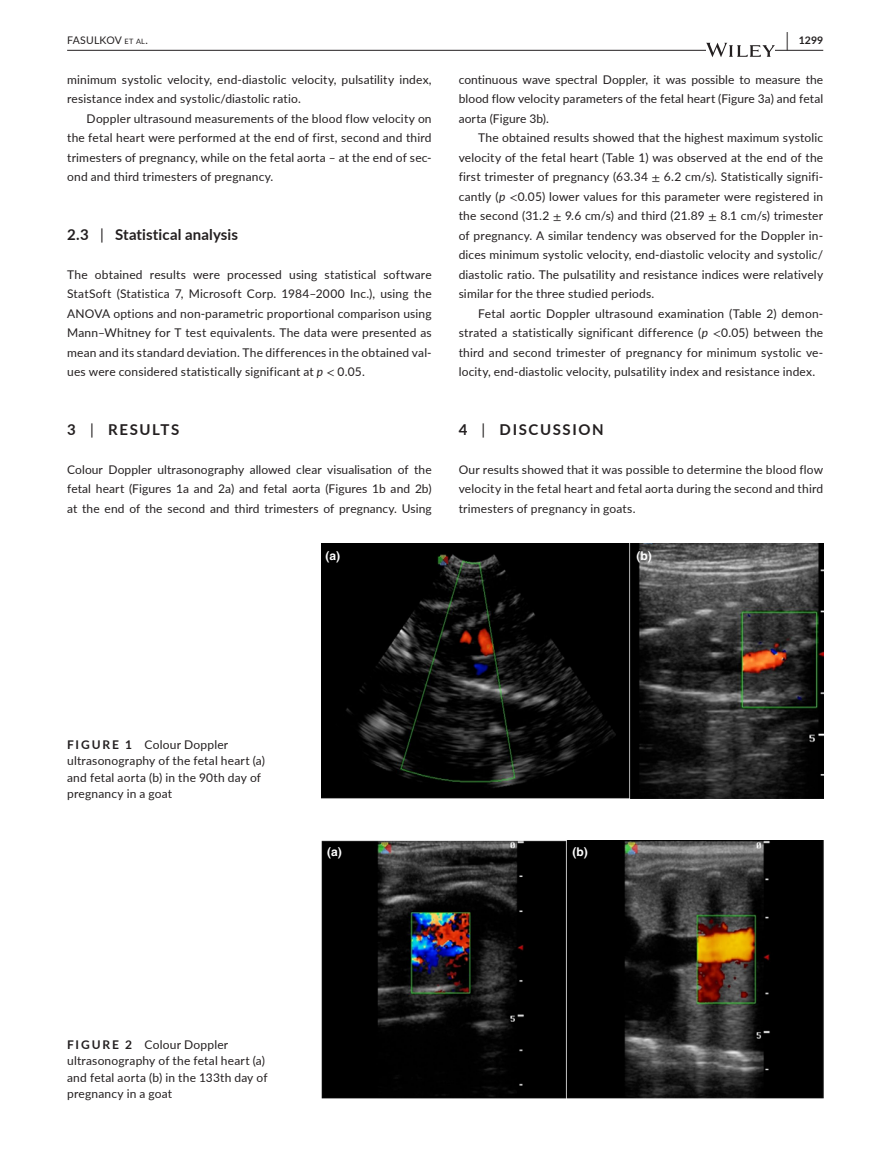
<style>
.page{position:relative;width:893px;height:1174px;background:#fff}
.page>*{position:absolute;margin:0;border:0;box-sizing:border-box;transform-origin:0 0}
.t1{font:700 19.5px "Lato";color:#231f20;scale:.48 1}
.t2{font:700 15px "Lato";letter-spacing:.02em;color:#231f20}
.t3{font:700 15px "Lato";letter-spacing:.11em;color:#231f20}
.t4{font:700 15px "Lato";letter-spacing:.105em;color:#231f20}
.t5{font:12px/19.5px "Lato";letter-spacing:.015em;color:#231f20;text-align:justify}
.t6{font:700 12px "Helvetica";color:#fff}
.t7{font:10.5px "Lato";letter-spacing:.015em;color:#231f20}
.t8{font:700 10.5px "Lato";color:#231f20}
.s1{font-size:7.35px}
.s2{font-family:"STIX"}
.s3{font-style:italic}
.s4{font-weight:400}
.s5{font-weight:700}
</style>
<div class="page">
<hr style="left:67px;top:50px;width:756px;height:1px;background:#231f20">
<svg style="left:706px;top:43px;width:69px;height:14px"></svg>
<img style="left:321px;top:543px;width:502px;height:255px">
<img style="left:321px;top:840px;width:502px;height:258px">
<h1 class="t1" style="left:786px;top:25px;width:7px">|</h1>
<p class="t7" style="left:67px;top:33px;width:82px">FASULKOV <span class="s1">et al</span>.</p>
<p class="t8" style="left:799px;top:33px;width:26px">1299</p>
<p class="t5" style="left:67px;top:69px;width:366px">minimum systolic velocity, end-diastolic velocity, pulsatility index, resistance index and systolic/diastolic ratio.</p>
<p class="t5" style="left:67px;top:108px;width:366px;text-indent:20px">Doppler ultrasound measurements of the blood flow velocity on the fetal heart were performed at the end of first, second and third trimesters of pregnancy, while on the fetal aorta – at the end of sec&shy;ond and third trimesters of pregnancy.</p>
<p class="t5" style="left:459px;top:69px;width:366px">continuous wave spectral Doppler, it was possible to measure the blood flow velocity parameters of the fetal heart (Figure 3a) and fetal aorta (Figure 3b).</p>
<p class="t5" style="left:459px;top:128px;width:366px;text-indent:20px">The obtained results showed that the highest maximum systolic velocity of the fetal heart (Table 1) was observed at the end of the first trimester of pregnancy (63.34 <span class="s2">±</span> 6.2 cm/s). Statistically signifi&shy;cantly (<span class="s3">p</span> <span class="s2">&lt;</span>0.05) lower values for this parameter were registered in the second (31.2 <span class="s2">±</span> 9.6 cm/s) and third (21.89 <span class="s2">±</span> 8.1 cm/s) trimester of pregnancy. A similar tendency was observed for the Doppler in&shy;dices minimum systolic velocity, end-diastolic velocity and systolic/ diastolic ratio. The pulsatility and resistance indices were relatively similar for the three studied periods.</p>
<p class="t5" style="left:459px;top:303px;width:366px;text-indent:19px">Fetal aortic Doppler ultrasound examination (Table 2) demon&shy;strated a statistically significant difference (<span class="s3">p</span> <span class="s2">&lt;</span>0.05) between the third and second trimester of pregnancy for minimum systolic ve&shy;locity, end-diastolic velocity, pulsatility index and resistance index.</p>
<p class="t2" style="left:67px;top:223px;width:172px">2.3 <span class="s4">|</span> Statistical analysis</p>
<p class="t5" style="left:67px;top:264px;width:366px">The obtained results were processed using statistical software StatSoft (Statistica 7, Microsoft Corp. 1984–2000 Inc.), using the ANOVA options and non-parametric proportional comparison using Mann–Whitney for T test equivalents. The data were presented as mean and its standard deviation. The differences in the obtained val&shy;ues were considered statistically significant at <span class="s3">p</span> <span class="s2">&lt;</span> 0.05.</p>
<p class="t4" style="left:67px;top:418px;width:114px">3 <span class="s4">|</span> RESULTS</p>
<p class="t5" style="left:67px;top:459px;width:366px">Colour Doppler ultrasonography allowed clear visualisation of the fetal heart (Figures 1a and 2a) and fetal aorta (Figures 1b and 2b) at the end of the second and third trimesters of pregnancy. Using</p>
<p class="t3" style="left:459px;top:418px;width:147px">4 <span class="s4">|</span> DISCUSSION</p>
<p class="t5" style="left:459px;top:459px;width:366px">Our results showed that it was possible to determine the blood flow velocity in the fetal heart and fetal aorta during the second and third trimesters of pregnancy in goats.</p>
<p class="t6" style="left:325px;top:548px;width:16px">(a)</p>
<p class="t6" style="left:636px;top:548px;width:17px">(b)</p>
<p class="t5" style="left:67px;top:735px;width:199px;line-height:16.5px;text-align:left"><span class="s5">FIGURE 1</span> Colour Doppler ultrasonography of the fetal heart (a) and fetal aorta (b) in the 90th day of pregnancy in a goat</p>
<p class="t6" style="left:327px;top:844px;width:16px">(a)</p>
<p class="t6" style="left:572px;top:844px;width:17px">(b)</p>
<p class="t5" style="left:67px;top:1035px;width:202px;line-height:16.5px;text-align:left"><span class="s5">FIGURE 2</span> Colour Doppler ultrasonography of the fetal heart (a) and fetal aorta (b) in the 133th day of pregnancy in a goat</p>
</div>
